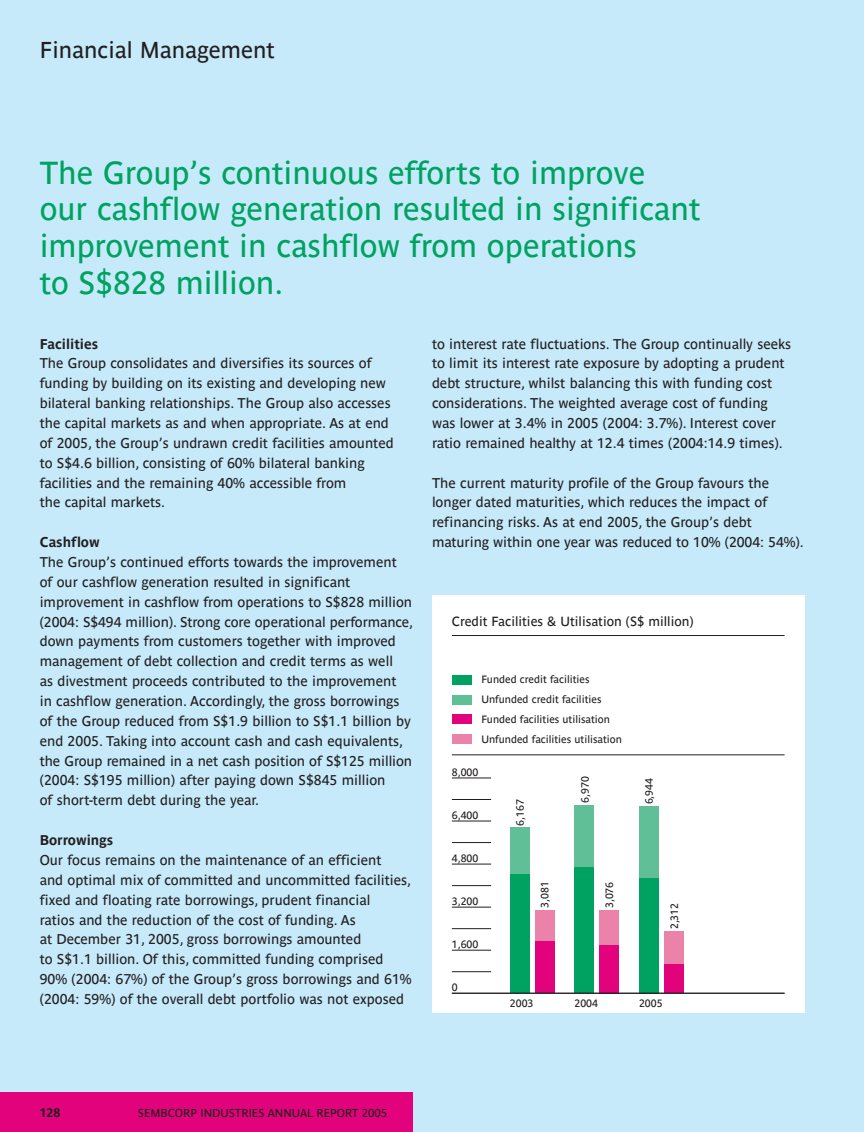
<style>
.page{position:relative;width:864px;height:1132px;background:#fff}
.page>*{position:absolute;margin:0;border:0;box-sizing:border-box;transform-origin:0 0}
.t1{font:31.5px/36.8px "Parisine";color:#00a261}
.t2{font:22.75px "Parisine";color:#231f20}
.t3{font:14px/19.8px "Parisine";color:#231f20}
.t4{font:700 14px "Parisine";color:#231f20}
.t5{font:13.12px "Parisine";color:#231f20}
.t6{font:700 12.25px "Parisine";color:#231f20}
.t7{font:11.38px "Parisine";color:#231f20}
.t8{font:10.5px/19.8px "Parisine";color:#231f20}
</style>
<div class="page">
<div style="left:0;top:0;width:863px;height:1131px;background:#c6eafa"></div>
<div style="left:432px;top:595px;width:372px;height:417px;background:#fff"></div>
<div style="left:451px;top:675px;width:20px;height:10px;background:#00a261"></div>
<div style="left:451px;top:694px;width:20px;height:10px;background:#60bf97"></div>
<div style="left:451px;top:714px;width:20px;height:9px;background:#e2027b"></div>
<div style="left:451px;top:733px;width:20px;height:10px;background:#eb82a9"></div>
<div style="left:509px;top:827px;width:20px;height:47px;background:#60bf97"></div>
<div style="left:509px;top:874px;width:20px;height:118px;background:#00a261"></div>
<div style="left:534px;top:910px;width:20px;height:31px;background:#eb82a9"></div>
<div style="left:534px;top:941px;width:20px;height:51px;background:#e2027b"></div>
<div style="left:574px;top:805px;width:20px;height:62px;background:#60bf97"></div>
<div style="left:574px;top:867px;width:20px;height:125px;background:#00a261"></div>
<div style="left:599px;top:910px;width:20px;height:34px;background:#eb82a9"></div>
<div style="left:599px;top:944px;width:20px;height:48px;background:#e2027b"></div>
<div style="left:638px;top:806px;width:20px;height:71px;background:#60bf97"></div>
<div style="left:638px;top:877px;width:20px;height:115px;background:#00a261"></div>
<div style="left:663px;top:930px;width:20px;height:33px;background:#eb82a9"></div>
<div style="left:663px;top:963px;width:20px;height:29px;background:#e2027b"></div>
<hr style="left:451px;top:971px;width:40px;height:1px;background:#231f20">
<hr style="left:451px;top:949px;width:40px;height:1px;background:#231f20">
<hr style="left:451px;top:928px;width:40px;height:1px;background:#231f20">
<hr style="left:451px;top:906px;width:40px;height:1px;background:#231f20">
<hr style="left:451px;top:885px;width:40px;height:1px;background:#231f20">
<hr style="left:451px;top:863px;width:40px;height:1px;background:#231f20">
<hr style="left:451px;top:842px;width:40px;height:1px;background:#231f20">
<hr style="left:451px;top:820px;width:40px;height:1px;background:#231f20">
<hr style="left:451px;top:799px;width:40px;height:1px;background:#231f20">
<hr style="left:451px;top:777px;width:40px;height:1px;background:#231f20">
<hr style="left:451px;top:754px;width:333px;height:1px;background:#231f20">
<hr style="left:451px;top:635px;width:333px;height:1px;background:#231f20">
<hr style="left:451px;top:992px;width:333px;height:1px;background:#231f20">
<div style="left:0;top:1091px;width:412px;height:40px;background:#e2027b"></div>
<h2 class="t2" style="left:40px;top:36px;width:236px">Financial Management</h2>
<h1 class="t1" style="left:40px;top:154px;width:662px">The Group’s continuous efforts to improve our cashflow generation resulted in significant improvement in cashflow from operations<br>to S$828 million.</h1>
<p class="t4" style="left:40px;top:335px;width:60px">Facilities</p>
<p class="t3" style="left:40px;top:353px;width:355px">The Group consolidates and diversifies its sources of funding by building on its existing and developing new bilateral banking relationships. The Group also accesses the capital markets as and when appropriate. As at end of 2005, the Group’s undrawn credit facilities amounted to S$4.6 billion, consisting of 60% bilateral banking facilities and the remaining 40% accessible from<br>the capital markets.</p>
<p class="t4" style="left:40px;top:534px;width:61px">Cashflow</p>
<p class="t3" style="left:40px;top:552px;width:375px">The Group’s continued efforts towards the improvement<br>of our cashflow generation resulted in significant improvement in cashflow from operations to S$828 million (2004: S$494 million). Strong core operational performance, down payments from customers together with improved management of debt collection and credit terms as well<br>as divestment proceeds contributed to the improvement<br>in cashflow generation. Accordingly, the gross borrowings of the Group reduced from S$1.9 billion to S$1.1 billion by end 2005. Taking into account cash and cash equivalents, the Group remained in a net cash position of S$125 million (2004: S$195 million) after paying down S$845 million<br>of short-term debt during the year.</p>
<p class="t4" style="left:40px;top:831px;width:75px">Borrowings</p>
<p class="t3" style="left:40px;top:849px;width:373px">Our focus remains on the maintenance of an efficient<br>and optimal mix of committed and uncommitted facilities, fixed and floating rate borrowings, prudent financial<br>ratios and the reduction of the cost of funding. As<br>at December 31, 2005, gross borrowings amounted<br>to S$1.1 billion. Of this, committed funding comprised 90% (2004: 67%) of the Group’s gross borrowings and 61% (2004: 59%) of the overall debt portfolio was not exposed</p>
<p class="t3" style="left:432px;top:333px;width:360px">to interest rate fluctuations. The Group continually seeks to limit its interest rate exposure by adopting a prudent debt structure, whilst balancing this with funding cost considerations. The weighted average cost of funding was lower at 3.4% in 2005 (2004: 3.7%). Interest cover ratio remained healthy at 12.4 times (2004:14.9 times).</p>
<p class="t3" style="left:432px;top:472px;width:373px">The current maturity profile of the Group favours the longer dated maturities, which reduces the impact of refinancing risks. As at end 2005, the Group’s debt maturing within one year was reduced to 10% (2004: 54%).</p>
<p class="t5" style="left:451px;top:613px;width:243px">Credit Facilities &amp; Utilisation (S$ million)</p>
<p class="t8" style="left:481px;top:669px;width:142px">Funded credit facilities<br>Unfunded credit facilities<br>Funded facilities utilisation<br>Unfunded facilities utilisation</p>
<p class="t8" style="left:451px;top:761px;width:28px">8,000</p>
<p class="t8" style="left:451px;top:805px;width:28px">6,400</p>
<p class="t8" style="left:451px;top:847px;width:28px">4,800</p>
<p class="t8" style="left:451px;top:890px;width:28px">3,200</p>
<p class="t8" style="left:451px;top:933px;width:28px">1,600</p>
<p class="t8" style="left:451px;top:977px;width:7px">0</p>
<p class="t8" style="left:510px;top:825px;width:28px;rotate:-90deg">6,167</p>
<p class="t8" style="left:574px;top:802px;width:28px;rotate:-90deg">6,970</p>
<p class="t8" style="left:639px;top:804px;width:28px;rotate:-90deg">6,944</p>
<p class="t8" style="left:534px;top:907px;width:28px;rotate:-90deg">3,081</p>
<p class="t8" style="left:599px;top:908px;width:28px;rotate:-90deg">3,076</p>
<p class="t8" style="left:664px;top:928px;width:27px;rotate:-90deg">2,312</p>
<p class="t8" style="left:509px;top:992px;width:25px">2003</p>
<p class="t8" style="left:574px;top:992px;width:25px">2004</p>
<p class="t8" style="left:638px;top:992px;width:25px">2005</p>
<p class="t6" style="left:40px;top:1105px;width:22px">128</p>
<p class="t7" style="left:138px;top:1105px;width:251px">SEMBCORP INDUSTRIES ANNUAL REPORT 2005</p>
</div>
